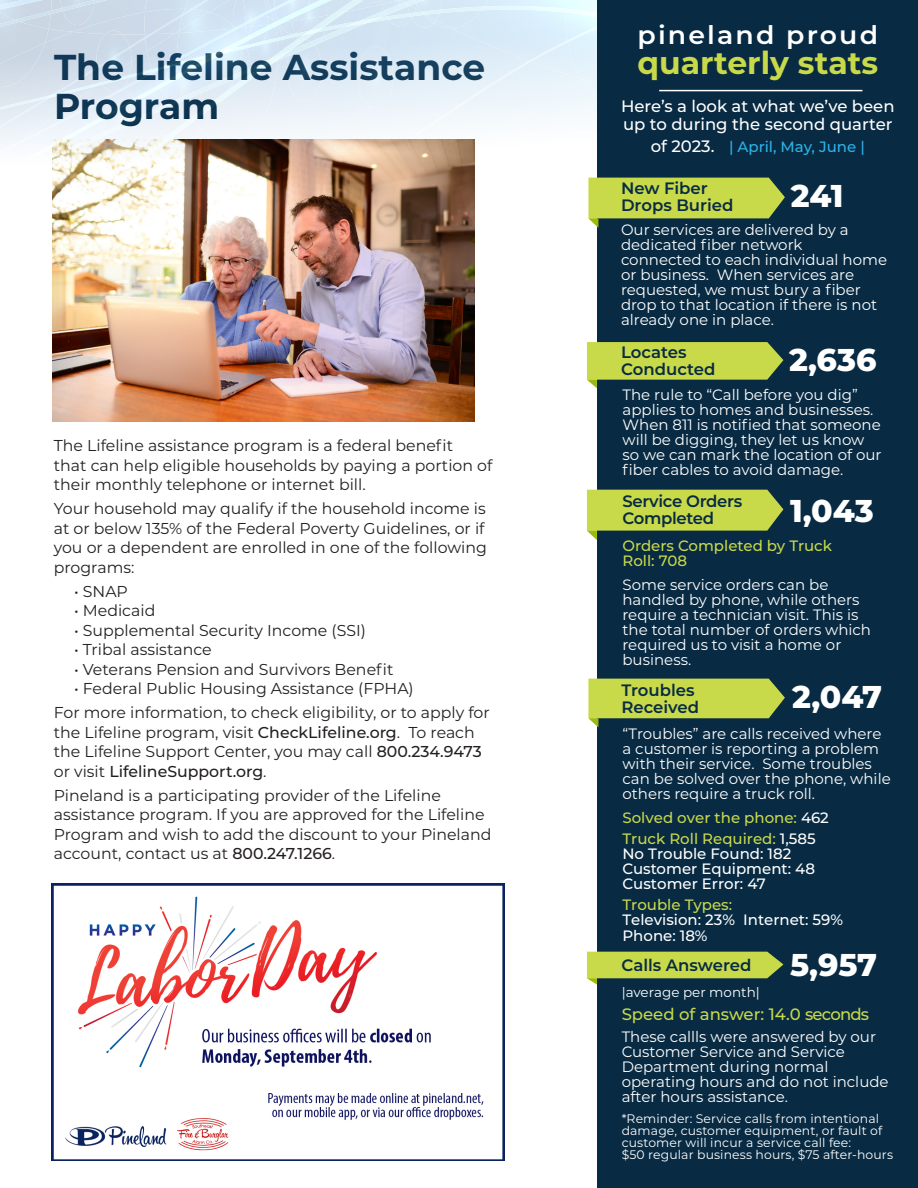
<style>
.page{position:relative;width:918px;height:1188px;background:#fff}
.page>*{position:absolute;margin:0;border:0;box-sizing:border-box;transform-origin:0 0}
.Center{font:700 36px "Montserrat";color:#082b43}
.Center-2{font:800 31.5px "Montserrat";color:#fff}
.Left_Justify{font:700 31.5px "Montserrat";color:#c8d94a}
.Left_Justify-2{font:600 25.5px "Montserrat";letter-spacing:.08em;color:#fff;scale:1.05 1}
.Left_Justify-3{font:600 16.5px "Montserrat";color:#082b43}
.Left_Justify-4{font:500 16.5px/18px "Montserrat";color:#fff}
.Left_Justify-5{font:500 16.5px "Montserrat";color:#c8d94a}
.Left_Justify-6{font:600 16.5px "Montserrat";letter-spacing:-.02em;color:#082b43}
.Left_Justify_Drop_Caps{font:15.75px/19.5px "Montserrat";color:#231f20}
.Left_Justify-7{font:15px/15px "Montserrat";color:#fff}
.Left_Justify-8{font:500 15px "Montserrat";color:#fff}
.Left_Justify-9{font:500 15px "Montserrat";color:#c8d94a}
.Left_Justify-10{font:500 15px "Montserrat";color:#2db3e7}
.Left_Justify-11{font:13.5px "Montserrat";color:#fff}
.Left_Justify-12{font:12.3px/12px "Montserrat";letter-spacing:.01em;color:#fff}
.s1{font-weight:500}
.s2{font-size:16.5px;color:#fff}
.s3{color:#fff}
</style>
<div class="page">
<img style="left:53px;top:178px;width:422px;height:243px">
<svg style="left:0;top:0;width:597px;height:178px"></svg>
<div style="left:597px;top:0;width:321px;height:1188px;background:#082b43"></div>
<svg style="left:588px;top:178px;width:197px;height:50px"></svg>
<svg style="left:588px;top:679px;width:197px;height:48px"></svg>
<hr style="left:659px;top:90px;width:203px;height:1px;background:#fff">
<svg style="left:587px;top:342px;width:196px;height:46px"></svg>
<svg style="left:587px;top:490px;width:196px;height:50px"></svg>
<svg style="left:587px;top:952px;width:196px;height:32px"></svg>
<img style="left:52px;top:884px;width:452px;height:276px">
<p class="Center" style="left:54px;top:41px;width:433px">The Lifeline Assistance</p>
<p class="Center" style="left:54px;top:80px;width:167px">Program</p>
<p class="Left_Justify_Drop_Caps" style="left:54px;top:435px;width:401px">The Lifeline assistance program is a federal benefit</p>
<p class="Left_Justify_Drop_Caps" style="left:54px;top:455px;width:440px">that can help eligible households by paying a portion of</p>
<p class="Left_Justify_Drop_Caps" style="left:54px;top:474px;width:313px">their monthly telephone or internet bill.</p>
<p class="Left_Justify_Drop_Caps" style="left:54px;top:498px;width:435px">Your household may qualify if the household income is at or below 135% of the Federal Poverty Guidelines, or if you or a dependent are enrolled in one of the following programs:</p>
<p class="Left_Justify_Drop_Caps" style="left:74px;top:581px;width:55px">• SNAP</p>
<p class="Left_Justify_Drop_Caps" style="left:74px;top:600px;width:83px">• Medicaid</p>
<p class="Left_Justify_Drop_Caps" style="left:74px;top:620px;width:294px">• Supplemental Security Income (SSI)</p>
<p class="Left_Justify_Drop_Caps" style="left:74px;top:639px;width:139px">• Tribal assistance</p>
<p class="Left_Justify_Drop_Caps" style="left:74px;top:659px;width:321px">• Veterans Pension and Survivors Benefit</p>
<p class="Left_Justify_Drop_Caps" style="left:74px;top:678px;width:341px">• Federal Public Housing Assistance (FPHA)</p>
<p class="Left_Justify_Drop_Caps" style="left:54px;top:702px;width:438px">For more information, to check eligibility, or to apply for the Lifeline program, visit <span class="s1">CheckLifeline.org</span>. To reach the Lifeline Support Center, you may call <span class="s1">800.234.9473 </span>or visit <span class="s1">LifelineSupport.org</span>.</p>
<p class="Left_Justify_Drop_Caps" style="left:54px;top:785px;width:389px">Pineland is a participating provider of the Lifeline</p>
<p class="Left_Justify_Drop_Caps" style="left:54px;top:804px;width:439px">assistance program. If you are approved for the Lifeline<br>Program and wish to add the discount to your Pineland account, contact us at <span class="s1">800.247.1266</span>.</p>
<p class="Left_Justify-2" style="left:638px;top:17px;width:231px">pineland proud</p>
<p class="Left_Justify" style="left:637px;top:40px;width:242px">quarterly stats</p>
<p class="Left_Justify-4" style="left:621px;top:96px;width:275px">Here’s a look at what we’ve been up to during the second quarter</p>
<p class="Left_Justify-10" style="left:651px;top:136px;width:216px"><span class="s2">of 2023.</span> | April, May, June |</p>
<p class="Left_Justify-3" style="left:621px;top:177px;width:88px">New Fiber</p>
<p class="Left_Justify-3" style="left:621px;top:193px;width:114px">Drops Buried</p>
<p class="Left_Justify-7" style="left:621px;top:221px;width:229px">Our services are delivered by a</p>
<p class="Left_Justify-7" style="left:621px;top:236px;width:183px">dedicated fiber network</p>
<p class="Left_Justify-7" style="left:621px;top:251px;width:268px">connected to each individual home or business. When services are</p>
<p class="Left_Justify-7" style="left:621px;top:281px;width:258px">requested, we must bury a fiber drop to that location if there is not already one in place.</p>
<p class="Center-2" style="left:789px;top:337px;width:89px">2,636</p>
<p class="Left_Justify-7" style="left:622px;top:387px;width:237px">The rule to “Call before you dig”</p>
<p class="Left_Justify-7" style="left:622px;top:402px;width:261px">applies to homes and businesses.<br>When 811 is notified that someone will be digging, they let us know so we can mark the location of our fiber cables to avoid damage.</p>
<p class="Center-2" style="left:790px;top:487px;width:85px">1,043</p>
<p class="Left_Justify-9" style="left:622px;top:535px;width:211px">Orders Completed by Truck</p>
<p class="Left_Justify-9" style="left:622px;top:550px;width:66px">Roll: 708</p>
<p class="Left_Justify-7" style="left:622px;top:577px;width:207px">Some service orders can be</p>
<p class="Left_Justify-7" style="left:622px;top:592px;width:250px">handled by phone, while others require a technician visit. This is the total number of orders which required us to visit a home or</p>
<p class="Left_Justify-7" style="left:622px;top:652px;width:70px">business.</p>
<p class="Center-2" style="left:792px;top:674px;width:91px">2,047</p>
<p class="Left_Justify-7" style="left:622px;top:725px;width:270px">“Troubles” are calls received where a customer is reporting a problem with their service. Some troubles can be solved over the phone, while others require a truck roll.</p>
<p class="Left_Justify-9" style="left:622px;top:807px;width:208px">Solved over the phone: <span class="s3">462</span></p>
<p class="Left_Justify-9" style="left:622px;top:828px;width:195px">Truck Roll Required: <span class="s3">1,585</span></p>
<p class="Left_Justify-8" style="left:622px;top:843px;width:170px">No Trouble Found: 182</p>
<p class="Left_Justify-8" style="left:622px;top:858px;width:194px">Customer Equipment: 48</p>
<p class="Left_Justify-8" style="left:622px;top:873px;width:145px">Customer Error: 47</p>
<p class="Left_Justify-9" style="left:622px;top:894px;width:111px">Trouble Types:</p>
<p class="Left_Justify-8" style="left:622px;top:909px;width:222px">Television: 23% Internet: 59%</p>
<p class="Left_Justify-8" style="left:622px;top:925px;width:87px">Phone: 18%</p>
<p class="Center-2" style="left:790px;top:942px;width:89px">5,957</p>
<p class="Left_Justify-11" style="left:622px;top:983px;width:140px">|average per month|</p>
<p class="Left_Justify-5" style="left:622px;top:1002px;width:249px">Speed of answer: 14.0 seconds</p>
<p class="Left_Justify-7" style="left:622px;top:1029px;width:256px">These callls were answered by our<br>Customer Service and Service</p>
<p class="Left_Justify-7" style="left:622px;top:1059px;width:208px">Department during normal</p>
<p class="Left_Justify-7" style="left:622px;top:1074px;width:268px">operating hours and do not include after hours assistance.</p>
<p class="Left_Justify-12" style="left:622px;top:1112px;width:262px">*Reminder: Service calls from intentional damage, customer equipment, or fault of customer will incur a service call fee:</p>
<p class="Left_Justify-12" style="left:622px;top:1148px;width:273px">$50 regular business hours, $75 after-hours</p>
<p class="Center-2" style="left:791px;top:173px;width:54px">241</p>
<p class="Left_Justify-3" style="left:621px;top:341px;width:67px">Locates</p>
<p class="Left_Justify-3" style="left:621px;top:357px;width:96px">Conducted</p>
<p class="Left_Justify-6" style="left:622px;top:490px;width:121px">Service Orders</p>
<p class="Left_Justify-6" style="left:622px;top:506px;width:93px">Completed</p>
<p class="Left_Justify-3" style="left:621px;top:679px;width:75px">Troubles</p>
<p class="Left_Justify-3" style="left:621px;top:695px;width:79px">Received</p>
<p class="Left_Justify-3" style="left:621px;top:953px;width:132px">Calls Answered</p>
</div>
